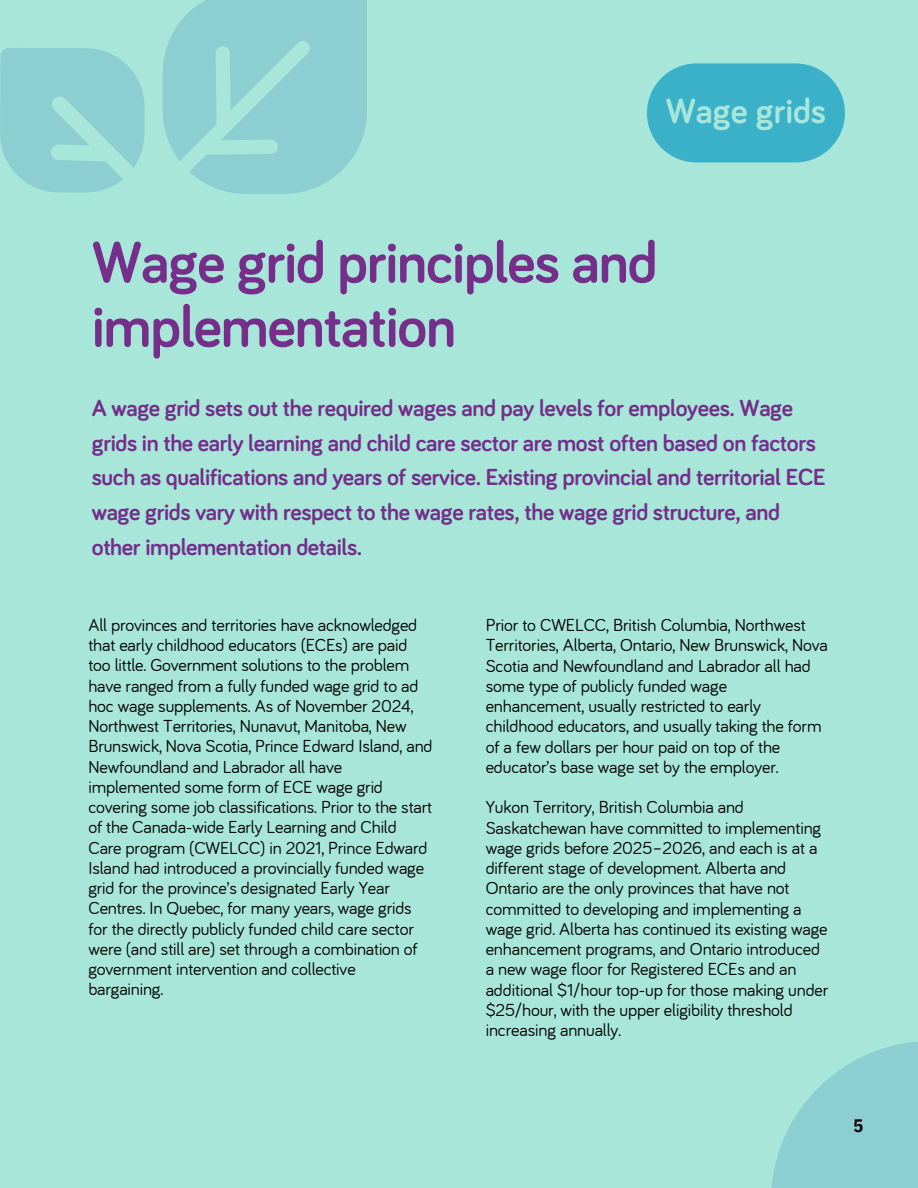
<style>
.page{position:relative;width:918px;height:1188px;background:#a7e6d9}
.page>*{position:absolute;margin:0;border:0;box-sizing:border-box;transform-origin:0 0}
.t1{font:700 60px/64.2px "Bariol";letter-spacing:-.015em;color:#752f8a}
.t2{font:700 36px "Bariol";color:#a7e6d9}
.t3{font:700 24px/34.8px "Bariol";letter-spacing:-.015em;color:#752f8a}
.t4{font:18px/20.2px "Bariol";letter-spacing:-.005em;color:#000}
.t5{font:700 18px "IBM Plex Sans Cond";color:#000}
</style>
<div class="page">
<svg style="left:772px;top:1042px;width:146px;height:146px"></svg>
<svg style="left:163px;top:0;width:204px;height:194px"></svg>
<svg style="left:0;top:48px;width:145px;height:145px"></svg>
<div style="left:647px;top:63px;width:198px;height:99px;background:#3bb0c9;border-radius:50px"></div>
<p class="t2" style="left:666px;top:95px;width:162px">Wage grids</p>
<p class="t1" style="left:92px;top:233px;width:567px">Wage grid principles and implementation</p>
<p class="t3" style="left:92px;top:391px;width:735px">A wage grid sets out the required wages and pay levels for employees. Wage grids in the early learning and child care sector are most often based on factors such as qualifications and years of service. Existing provincial and territorial ECE wage grids vary with respect to the wage rates, the wage grid structure, and other implementation details.</p>
<h1 class="t4" style="left:88px;top:614px;width:346px">All provinces and territories have acknowledged that early childhood educators (ECEs) are paid too little. Government solutions to the problem have ranged from a fully funded wage grid to ad hoc wage supplements. As of November 2024, Northwest Territories, Nunavut, Manitoba, New Brunswick, Nova Scotia, Prince Edward Island, and Newfoundland and Labrador all have implemented some form of ECE wage grid covering some job classifications. Prior to the start of the Canada-wide Early Learning and Child Care program (CWELCC) in 2021, Prince Edward Island had introduced a provincially funded wage grid for the province’s designated Early Year Centres. In Quebec, for many years, wage grids for the directly publicly funded child care sector were (and still are) set through a combination of government intervention and collective bargaining.</h1>
<h3 class="t4" style="left:486px;top:614px;width:344px">Prior to CWELCC, British Columbia, Northwest Territories, Alberta, Ontario, New Brunswick, Nova Scotia and Newfoundland and Labrador all had some type of publicly funded wage enhancement, usually restricted to early childhood educators, and usually taking the form of a few dollars per hour paid on top of the educator’s base wage set by the employer.</h3>
<p class="t4" style="left:486px;top:797px;width:344px">Yukon Territory, British Columbia and Saskatchewan have committed to implementing wage grids before 2025–2026, and each is at a different stage of development. Alberta and Ontario are the only provinces that have not committed to developing and implementing a wage grid. Alberta has continued its existing wage enhancement programs, and Ontario introduced a new wage floor for Registered ECEs and an additional $1/hour top-up for those making under $25/hour, with the upper eligibility threshold increasing annually.</p>
<h2 class="t5" style="left:854px;top:1114px;width:11px">5</h2>
</div>
